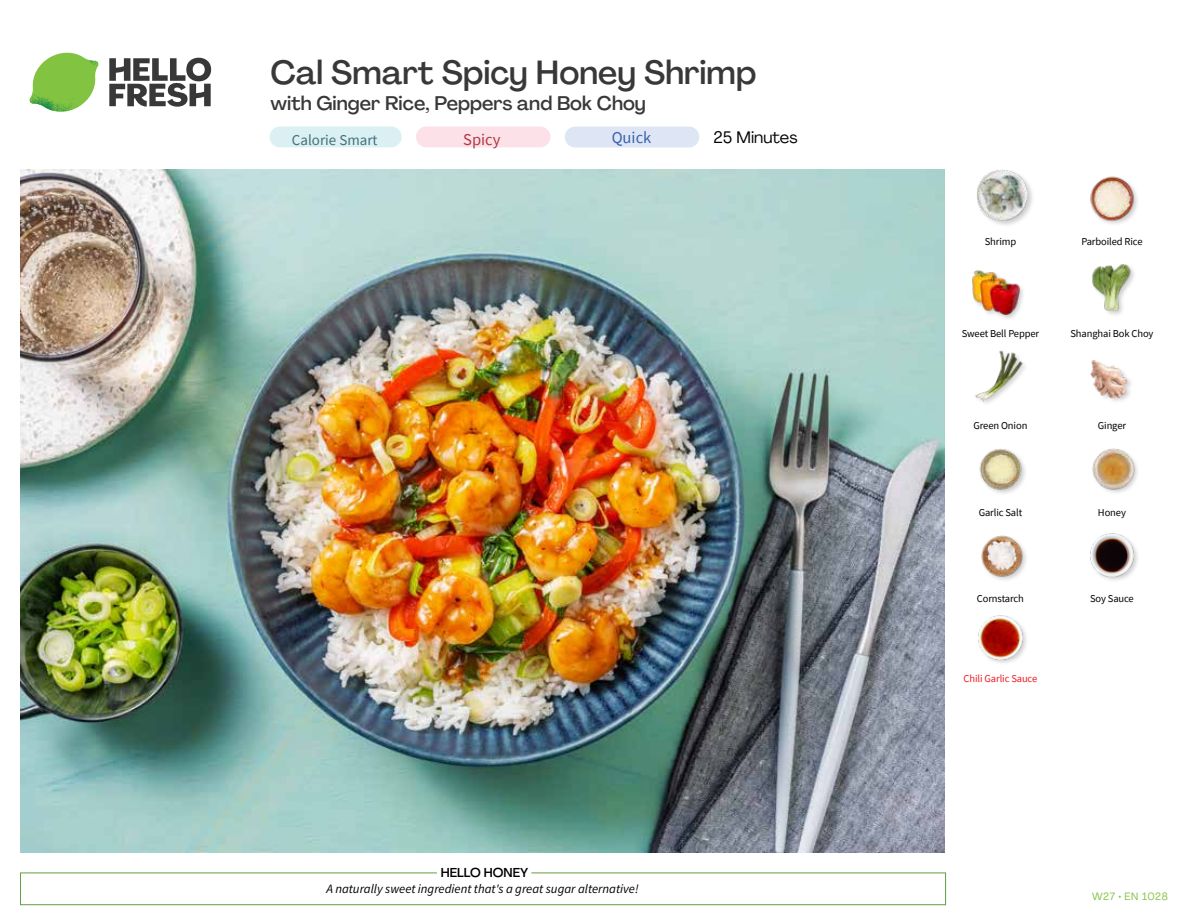
<style>
.page{position:relative;width:1188px;height:918px;background:#fff}
.page>*{position:absolute;margin:0;border:0;box-sizing:border-box;transform-origin:0 0}
.t1{font:500 33px "Agrandir";color:#383839}
.t2{font:500 19.5px "Agrandir";color:#383839}
.t3{font:16.5px "Agrandir";color:#000}
.t4{font:16.5px "Source Sans Pro";color:#3763af}
.t5{font:16.5px "Source Sans Pro";color:#b33841}
.t6{font:15px "Source Sans Pro";color:#43717b}
.t7{font:italic 12.75px "Source Sans Pro";color:#000}
.t8{font:500 12.75px "Agrandir";color:#000}
.t9{font:10.5px "Source Sans Pro";letter-spacing:-.01em;color:#000}
.t10{font:10.5px "Source Sans Pro";letter-spacing:-.01em;color:#ed1d24}
.t11{font:10.5px "Agrandir";letter-spacing:.05em;color:#82c341}
</style>
<div class="page">
<svg style="left:109px;top:57px;width:102px;height:50px"></svg>
<svg style="left:34px;top:53px;width:62px;height:40px"></svg>
<img style="left:67px;top:53px;width:32px;height:26px">
<img style="left:33px;top:75px;width:59px;height:11px">
<img style="left:29px;top:79px;width:61px;height:33px">
<img style="left:65px;top:86px;width:27px;height:25px">
<div style="left:20px;top:873px;width:926px;height:32px;border:1px solid #609f43"></div>
<div style="left:437px;top:865px;width:94px;height:15px;background:#fff"></div>
<img style="left:21px;top:170px;width:924px;height:682px">
<div style="left:565px;top:127px;width:134px;height:20px;background:#dee5f4;border-radius:10px"></div>
<div style="left:270px;top:126px;width:132px;height:21px;background:#dbf0f2;border-radius:10px"></div>
<div style="left:416px;top:126px;width:134px;height:21px;background:#fce1e9;border-radius:10px"></div>
<img style="left:978px;top:615px;width:49px;height:48px">
<img style="left:1090px;top:533px;width:48px;height:48px">
<img style="left:981px;top:535px;width:45px;height:45px">
<img style="left:1092px;top:448px;width:45px;height:45px">
<img style="left:979px;top:448px;width:46px;height:46px">
<div style="left:1090px;top:359px;width:44px;height:46px;background:#000;opacity:.2"></div>
<img style="left:1091px;top:359px;width:36px;height:39px">
<img style="left:975px;top:350px;width:50px;height:54px">
<div style="left:1091px;top:263px;width:46px;height:55px;background:#000;opacity:.2"></div>
<img style="left:1091px;top:264px;width:45px;height:47px">
<div style="left:971px;top:270px;width:55px;height:52px;background:#000;opacity:.2"></div>
<img style="left:972px;top:270px;width:48px;height:46px">
<img style="left:1090px;top:176px;width:48px;height:48px">
<div style="left:976px;top:169px;width:59px;height:59px;background:#000;opacity:.2"></div>
<img style="left:977px;top:170px;width:51px;height:51px">
<h1 class="t1" style="left:271px;top:52px;width:487px">Cal Smart Spicy Honey Shrimp</h1>
<h2 class="t2" style="left:271px;top:91px;width:377px">with Ginger Rice, Peppers and Bok Choy</h2>
<h3 class="t6" style="left:292px;top:130px;width:87px">Calorie Smart</h3>
<h3 class="t5" style="left:463px;top:129px;width:39px">Spicy</h3>
<h3 class="t3" style="left:714px;top:127px;width:86px">25 Minutes</h3>
<h3 class="t4" style="left:612px;top:127px;width:41px">Quick</h3>
<p class="t8" style="left:441px;top:864px;width:89px">HELLO HONEY</p>
<p class="t7" style="left:327px;top:881px;width:314px">A naturally sweet ingredient that's a great sugar alternative!</p>
<p class="t9" style="left:985px;top:234px;width:33px">Shrimp</p>
<p class="t9" style="left:1081px;top:234px;width:63px">Parboiled Rice</p>
<p class="t9" style="left:962px;top:327px;width:79px">Sweet Bell Pepper</p>
<p class="t9" style="left:1070px;top:327px;width:84px">Shanghai Bok Choy</p>
<p class="t9" style="left:974px;top:419px;width:55px">Green Onion</p>
<p class="t9" style="left:1098px;top:419px;width:30px">Ginger</p>
<p class="t9" style="left:979px;top:506px;width:45px">Garlic Salt</p>
<p class="t9" style="left:1098px;top:506px;width:30px">Honey</p>
<p class="t9" style="left:977px;top:592px;width:48px">Cornstarch</p>
<p class="t9" style="left:1090px;top:592px;width:45px">Soy Sauce</p>
<p class="t10" style="left:964px;top:672px;width:75px">Chili Garlic Sauce</p>
<p class="t11" style="left:1092px;top:890px;width:77px">W27 • EN 1028</p>
</div>
